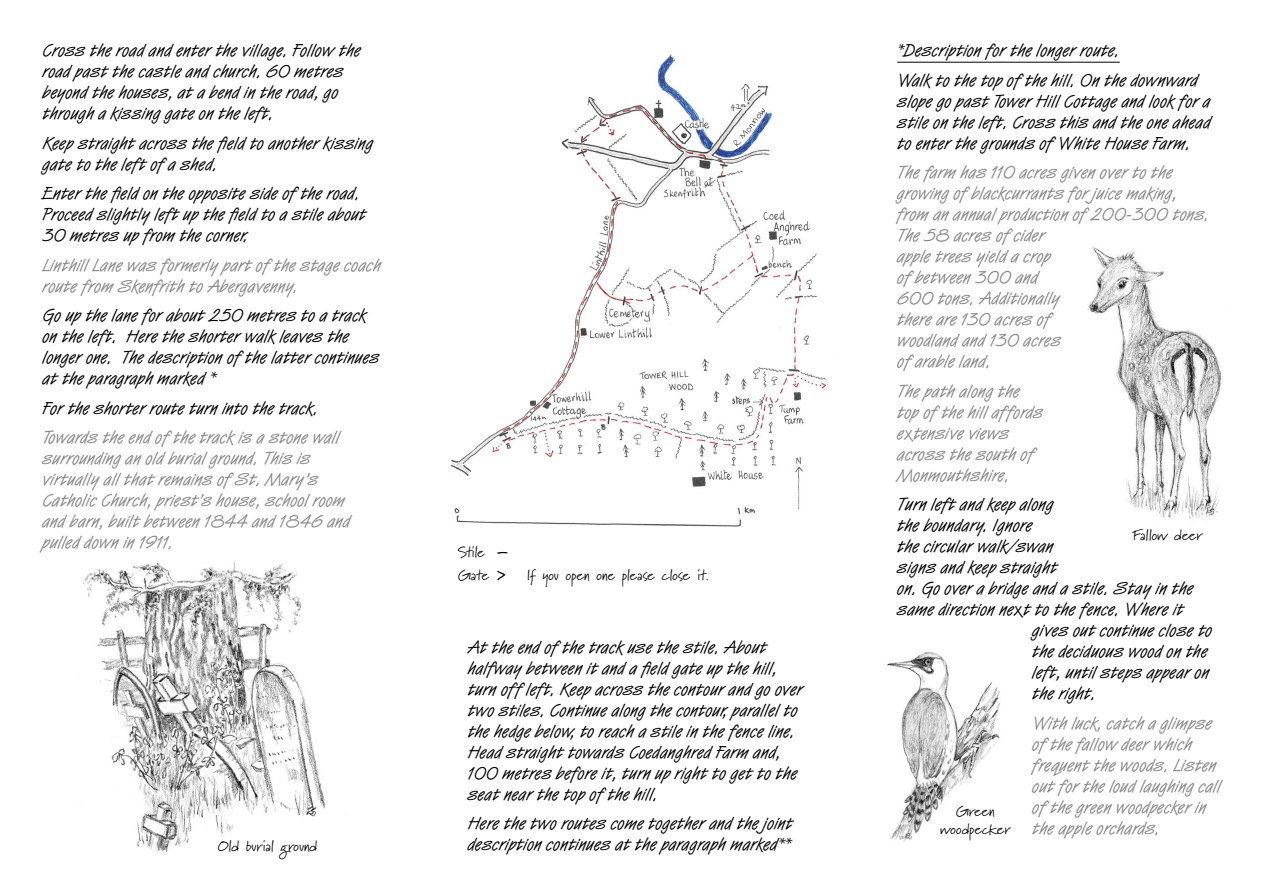
<style>
.page{position:relative;width:1263px;height:893px;background:#fff}
.page>*{position:absolute;margin:0;border:0;box-sizing:border-box;transform-origin:0 0}
.t1{font:18px/21px "Van Dijk Plain";color:#000}
.t2{font:18px/21px "Van Dijk Plain";color:#878787}
.t3{font:15px/22.5px "Marydale";color:#000}
.s1{font-weight:700}
.s2{font-weight:700;font-size:16.5px}
</style>
<div class="page">
<img style="left:83px;top:562px;width:243px;height:291px">
<img style="left:450px;top:54px;width:379px;height:473px">
<hr style="left:897px;top:62px;width:223px;height:1px;background:#000">
<img style="left:1087px;top:246px;width:135px;height:273px">
<img style="left:887px;top:651px;width:113px;height:191px">
<p class="t1" style="left:43px;top:39px;width:320px">Cross the road and enter the village. Follow the road past the castle and church. 60 metres beyond the houses, at a bend in the road, go through a kissing gate on the left.</p>
<p class="t1" style="left:43px;top:132px;width:332px">Keep straight across the field to another kissing gate to the left of a shed.</p>
<p class="t1" style="left:43px;top:183px;width:325px">Enter the field on the opposite side of the road.<br>Proceed slightly left up the field to a stile about<br>30 metres up from the corner.</p>
<p class="t2" style="left:43px;top:254px;width:340px">Linthill Lane was formerly part of the stage coach route from Skenfrith to Abergavenny.</p>
<p class="t1" style="left:43px;top:305px;width:338px">Go up the lane for about 250 metres to a track on the left. Here the shorter walk leaves the longer one. The description of the latter continues at the paragraph marked *</p>
<p class="t1" style="left:43px;top:397px;width:277px">For the shorter route turn into the track.</p>
<p class="t2" style="left:43px;top:427px;width:309px">Towards the end of the track is a stone wall surrounding an old burial ground. This is virtually all that remains of St. Mary’s Catholic Church, priest’s house, school room and barn, built between 1844 and 1846 and pulled down in 1911.</p>
<p class="t3" style="left:458px;top:541px;width:51px">Stile <span class="s1">–<br></span>Gate <span class="s2">&gt;</span></p>
<p class="t3" style="left:527px;top:563px;width:184px">If you open one please close it.</p>
<p class="t1" style="left:468px;top:636px;width:337px">At the end of the track use the stile. About halfway between it and a field gate up the hill, turn off left. Keep across the contour and go over two stiles. Continue along the contour, parallel to the hedge below, to reach a stile in the fence line.<br>Head straight towards Coedanghred Farm and, 100 metres before it, turn up right to get to the seat near the top of the hill.</p>
<p class="t1" style="left:468px;top:812px;width:327px">Here the two routes come together and the joint</p>
<p class="t3" style="left:218px;top:834px;width:101px">Old burial ground</p>
<p class="t1" style="left:468px;top:833px;width:325px">description continues at the paragraph marked**</p>
<p class="t1" style="left:897px;top:35px;width:302px;line-height:29.5px">*Description for the longer route.<br>Walk to the top of the hill. On the downward</p>
<p class="t1" style="left:897px;top:90px;width:315px;text-align:justify">slope go past Tower Hill Cottage and look for a stile on the left. Cross this and the one ahead to enter the grounds of White House Farm.</p>
<p class="t2" style="left:897px;top:162px;width:314px">The farm has 110 acres given over to the growing of blackcurrants for juice making, from an annual production of 200-300 tons.<br>The 58 acres of cider<br>apple trees yield a crop<br>of between 300 and<br>600 tons. Additionally<br>there are 130 acres of<br>woodland and 130 acres<br>of arable land.</p>
<p class="t2" style="left:897px;top:380px;width:147px">The path along the top of the hill affords extensive views across the south of<br>Monmouthshire.</p>
<p class="t1" style="left:897px;top:494px;width:158px">Turn left and keep along</p>
<p class="t1" style="left:897px;top:515px;width:137px">the boundary. Ignore</p>
<p class="t1" style="left:897px;top:536px;width:158px">the circular walk/swan</p>
<p class="t1" style="left:897px;top:557px;width:162px">signs and keep straight</p>
<p class="t1" style="left:897px;top:578px;width:298px">on. Go over a bridge and a stile. Stay in the</p>
<p class="t1" style="left:897px;top:599px;width:288px">same direction next to the fence. Where it</p>
<p class="t1" style="left:1032px;top:620px;width:182px">gives out continue close to</p>
<p class="t1" style="left:1032px;top:641px;width:177px">the deciduous wood on the</p>
<p class="t1" style="left:1032px;top:662px;width:179px">left, until steps appear on</p>
<p class="t1" style="left:1032px;top:683px;width:65px">the right.</p>
<p class="t2" style="left:1032px;top:712px;width:190px">With luck, catch a glimpse of the fallow deer which frequent the woods. Listen out for the loud laughing call of the green woodpecker in the apple orchards.</p>
<p class="t3" style="left:1133px;top:524px;width:71px">Fallow deer</p>
<p class="t3" style="left:940px;top:801px;width:72px;line-height:18px;text-align:center">Green woodpecker</p>
</div>
